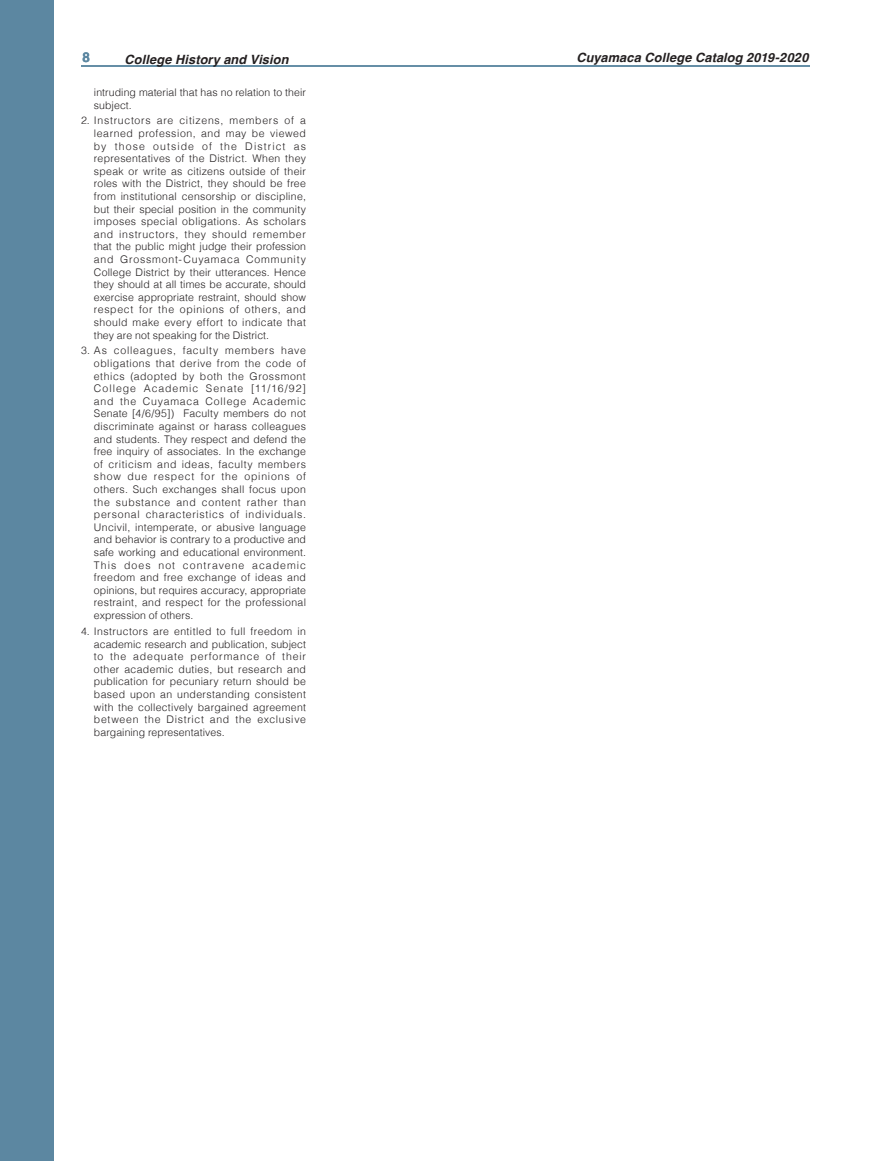
<style>
.page{position:relative;width:891px;height:1161px;background:#fff}
.page>*{position:absolute;margin:0;border:0;box-sizing:border-box;transform-origin:0 0}
.t1{font:700 13.5px "Helvetica";color:#5c87a1}
.page_description{font:italic 700 12.75px "Helvetica";letter-spacing:.01em;color:#231f20}
.bullet_or___list{font:300 10.5px/12.6px "Helvetica";letter-spacing:.01em;color:#231f20;text-align:justify}
</style>
<div class="page">
<div style="left:0;top:0;width:54px;height:1161px;background:#5c87a1"></div>
<hr style="left:81px;top:65px;width:729px;height:2px;background:#5c87a1">
<p class="t1" style="left:82px;top:46px;width:9px">8</p>
<p class="page_description" style="left:124px;top:49px;width:166px">College History and Vision</p>
<p class="bullet_or___list" style="left:94px;top:86px;width:214px">intruding material that has no relation to their subject.</p>
<p class="bullet_or___list" style="left:94px;top:114px;width:214px;text-indent:-13px">2. Instructors are citizens, members of a learned profession, and may be viewed by those outside of the District as representatives of the District. When they speak or write as citizens outside of their roles with the District, they should be free from institutional censorship or discipline, but their special position in the community imposes special obligations. As scholars and instructors, they should remember that the public might judge their profession and Grossmont-Cuyamaca Community College District by their utterances. Hence they should at all times be accurate, should exercise appropriate restraint, should show respect for the opinions of others, and should make every effort to indicate that they are not speaking for the District.</p>
<p class="bullet_or___list" style="left:94px;top:344px;width:214px;text-indent:-13px">3. As colleagues, faculty members have obligations that derive from the code of ethics (adopted by both the Grossmont College Academic Senate [11/16/92] and the Cuyamaca College Academic Senate [4/6/95]) Faculty members do not discriminate against or harass colleagues and students. They respect and defend the free inquiry of associates. In the exchange of criticism and ideas, faculty members show due respect for the opinions of others. Such exchanges shall focus upon the substance and content rather than personal characteristics of individuals.<br>Uncivil, intemperate, or abusive language and behavior is contrary to a productive and safe working and educational environment.<br>This does not contravene academic freedom and free exchange of ideas and opinions, but requires accuracy, appropriate restraint, and respect for the professional expression of others.</p>
<p class="bullet_or___list" style="left:94px;top:625px;width:214px;text-indent:-13px">4. Instructors are entitled to full freedom in academic research and publication, subject to the adequate performance of their other academic duties, but research and publication for pecuniary return should be based upon an understanding consistent with the collectively bargained agreement between the District and the exclusive bargaining representatives.</p>
<p class="page_description" style="left:576px;top:47px;width:234px">Cuyamaca College Catalog 2019-2020</p>
</div>
